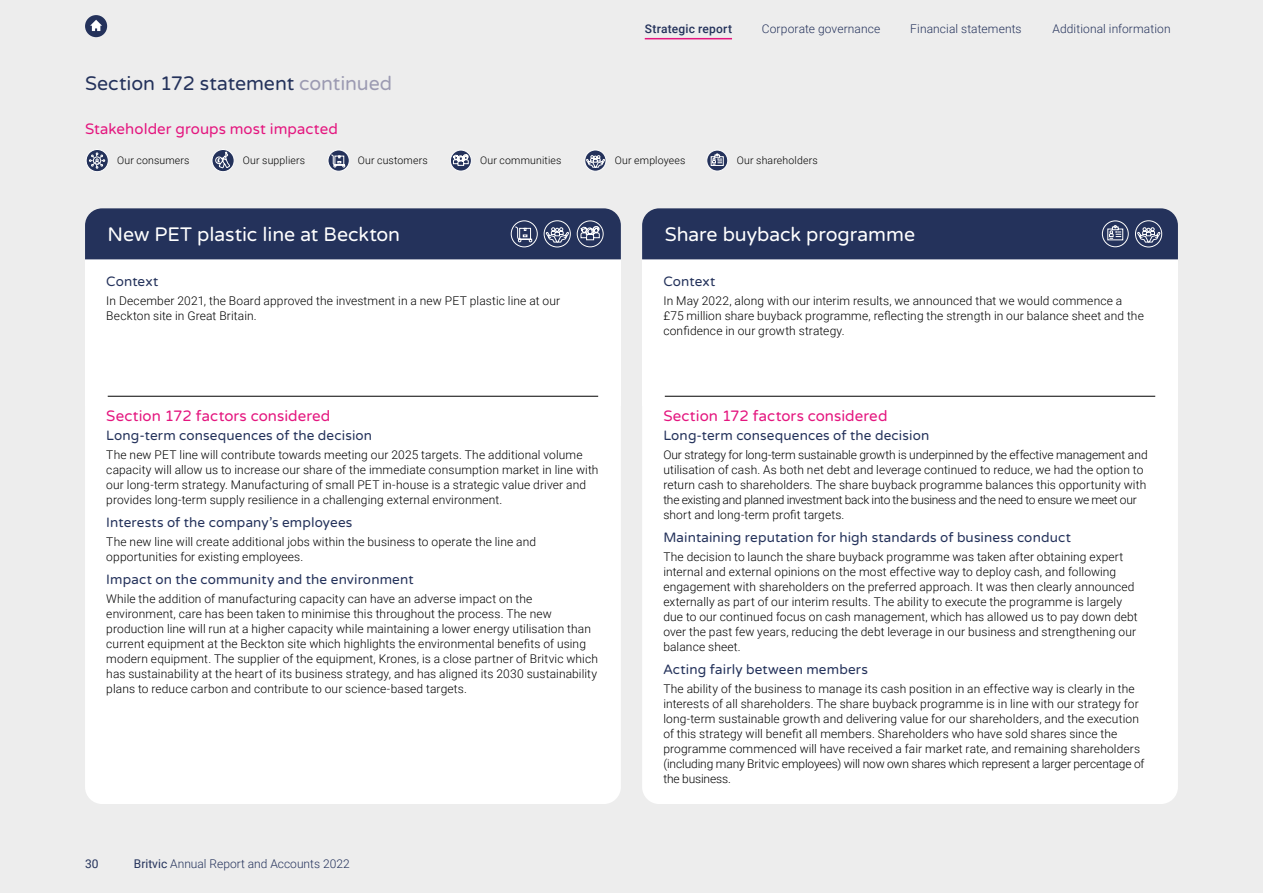
<style>
.page{position:relative;width:1263px;height:893px;background:#ededed}
.page>*{position:absolute;margin:0;border:0;box-sizing:border-box;transform-origin:0 0}
.t1{font:19.5px "Varela Round";letter-spacing:-.005em;color:#fff}
.t2{font:19.5px "Varela Round";letter-spacing:-.005em;color:#24325b}
.t3{font:15px "Varela Round";letter-spacing:.005em;color:#e4157e}
.t4{font:13.5px "Varela Round";letter-spacing:.01em;color:#24325b}
.t5{font:300 12px/15px "Roboto";letter-spacing:.01em;color:#000}
.t6{font:300 12px "Roboto";letter-spacing:.005em;color:#24325b}
.t7{font:500 12px "Roboto";letter-spacing:.02em;color:#24325b}
.t8{font:12px "Roboto";color:#24325b}
.t9{font:300 10.5px "Roboto";letter-spacing:.015em;color:#000}
.s1{color:#9c9bb2}
.s2{font-weight:400}
</style>
<div class="page">
<hr style="left:645px;top:38px;width:87px;height:1px;background:#e4157e">
<div style="left:85px;top:259px;width:536px;height:147px;background:#fff"></div>
<div style="left:642px;top:259px;width:536px;height:147px;background:#fff"></div>
<div style="left:85px;top:395px;width:536px;height:409px;background:#fff"></div>
<div style="left:642px;top:395px;width:536px;height:409px;background:#fff"></div>
<svg style="left:86px;top:149px;width:22px;height:23px"></svg>
<div style="left:86px;top:149px;width:23px;height:23px;border:1px solid #fff;border-radius:50%"></div>
<svg style="left:89px;top:152px;width:16px;height:17px"></svg>
<svg style="left:212px;top:149px;width:22px;height:23px"></svg>
<svg style="left:328px;top:150px;width:21px;height:21px"></svg>
<svg style="left:450px;top:150px;width:21px;height:21px"></svg>
<svg style="left:585px;top:150px;width:21px;height:21px"></svg>
<svg style="left:707px;top:150px;width:21px;height:21px"></svg>
<hr style="left:108px;top:396px;width:490px;height:1px;background:#000">
<hr style="left:665px;top:396px;width:490px;height:1px;background:#000">
<div style="left:85px;top:208px;width:536px;height:51px;background:#24325b"></div>
<div style="left:642px;top:208px;width:536px;height:51px;background:#24325b"></div>
<div style="left:85px;top:15px;width:22px;height:22px;background:#24325b;border-radius:50%"></div>
<svg style="left:90px;top:20px;width:12px;height:11px"></svg>
<h1 class="t2" style="left:85px;top:72px;width:309px">Section 172 statement <span class="s1">continued</span></h1>
<p class="t7" style="left:645px;top:20px;width:89px">Strategic report</p>
<p class="t6" style="left:762px;top:20px;width:120px">Corporate governance</p>
<p class="t6" style="left:910px;top:20px;width:113px">Financial statements</p>
<p class="t6" style="left:1052px;top:20px;width:120px">Additional information</p>
<p class="t3" style="left:85px;top:120px;width:254px">Stakeholder groups most impacted</p>
<p class="t9" style="left:117px;top:153px;width:74px">Our consumers</p>
<p class="t9" style="left:243px;top:153px;width:64px">Our suppliers</p>
<p class="t9" style="left:358px;top:153px;width:71px">Our customers</p>
<p class="t9" style="left:480px;top:153px;width:83px">Our communities</p>
<p class="t9" style="left:615px;top:153px;width:72px">Our employees</p>
<p class="t9" style="left:737px;top:153px;width:82px">Our shareholders</p>
<h1 class="t1" style="left:108px;top:223px;width:294px">New PET plastic line at Beckton</h1>
<h1 class="t1" style="left:665px;top:223px;width:252px">Share buyback programme</h1>
<p class="t4" style="left:106px;top:273px;width:53px">Context</p>
<p class="t5" style="left:106px;top:293px;width:455px">In December 2021, the Board approved the investment in a new PET plastic line at our<br>Beckton site in Great Britain.</p>
<p class="t3" style="left:106px;top:407px;width:226px">Section 172 factors considered</p>
<p class="t4" style="left:106px;top:428px;width:267px">Long-term consequences of the decision</p>
<p class="t5" style="left:106px;top:447px;width:494px">The new PET line will contribute towards meeting our 2025 targets. The additional volume capacity will allow us to increase our share of the immediate consumption market in line with our long-term strategy. Manufacturing of small PET in-house is a strategic value driver and provides long-term supply resilience in a challenging external environment.</p>
<p class="t4" style="left:106px;top:515px;width:248px">Interests of the company’s employees</p>
<p class="t5" style="left:106px;top:534px;width:431px">The new line will create additional jobs within the business to operate the line and opportunities for existing employees.</p>
<p class="t4" style="left:106px;top:571px;width:309px">Impact on the community and the environment</p>
<p class="t5" style="left:106px;top:590px;width:493px">While the addition of manufacturing capacity can have an adverse impact on the environment, care has been taken to minimise this throughout the process. The new production line will run at a higher capacity while maintaining a lower energy utilisation than current equipment at the Beckton site which highlights the environmental benefits of using modern equipment. The supplier of the equipment, Krones, is a close partner of Britvic which has sustainability at the heart of its business strategy, and has aligned its 2030 sustainability plans to reduce carbon and contribute to our science-based targets.</p>
<p class="t8" style="left:85px;top:855px;width:15px">30</p>
<p class="t6" style="left:134px;top:855px;width:217px"><span class="s2">Britvic</span> Annual Report and Accounts 2022</p>
<p class="t4" style="left:663px;top:273px;width:53px">Context</p>
<p class="t5" style="left:663px;top:293px;width:482px">In May 2022, along with our interim results, we announced that we would commence a £75 million share buyback programme, reflecting the strength in our balance sheet and the confidence in our growth strategy.</p>
<p class="t3" style="left:663px;top:407px;width:226px">Section 172 factors considered</p>
<p class="t4" style="left:663px;top:428px;width:267px">Long-term consequences of the decision</p>
<p class="t5" style="left:663px;top:447px;width:486px">Our strategy for long-term sustainable growth is underpinned by the effective management and utilisation of cash. As both net debt and leverage continued to reduce, we had the option to return cash to shareholders. The share buyback programme balances this opportunity with the existing and planned investment back into the business and the need to ensure we meet our short and long-term profit targets.</p>
<p class="t4" style="left:663px;top:530px;width:409px">Maintaining reputation for high standards of business conduct</p>
<p class="t5" style="left:663px;top:549px;width:476px">The decision to launch the share buyback programme was taken after obtaining expert internal and external opinions on the most effective way to deploy cash, and following engagement with shareholders on the preferred approach. It was then clearly announced externally as part of our interim results. The ability to execute the programme is largely due to our continued focus on cash management, which has allowed us to pay down debt over the past few years, reducing the debt leverage in our business and strengthening our balance sheet.</p>
<p class="t4" style="left:663px;top:661px;width:206px">Acting fairly between members</p>
<p class="t5" style="left:663px;top:680px;width:482px">The ability of the business to manage its cash position in an effective way is clearly in the interests of all shareholders. The share buyback programme is in line with our strategy for long-term sustainable growth and delivering value for our shareholders, and the execution of this strategy will benefit all members. Shareholders who have sold shares since the programme commenced will have received a fair market rate, and remaining shareholders (including many Britvic employees) will now own shares which represent a larger percentage of the business.</p>
</div>
